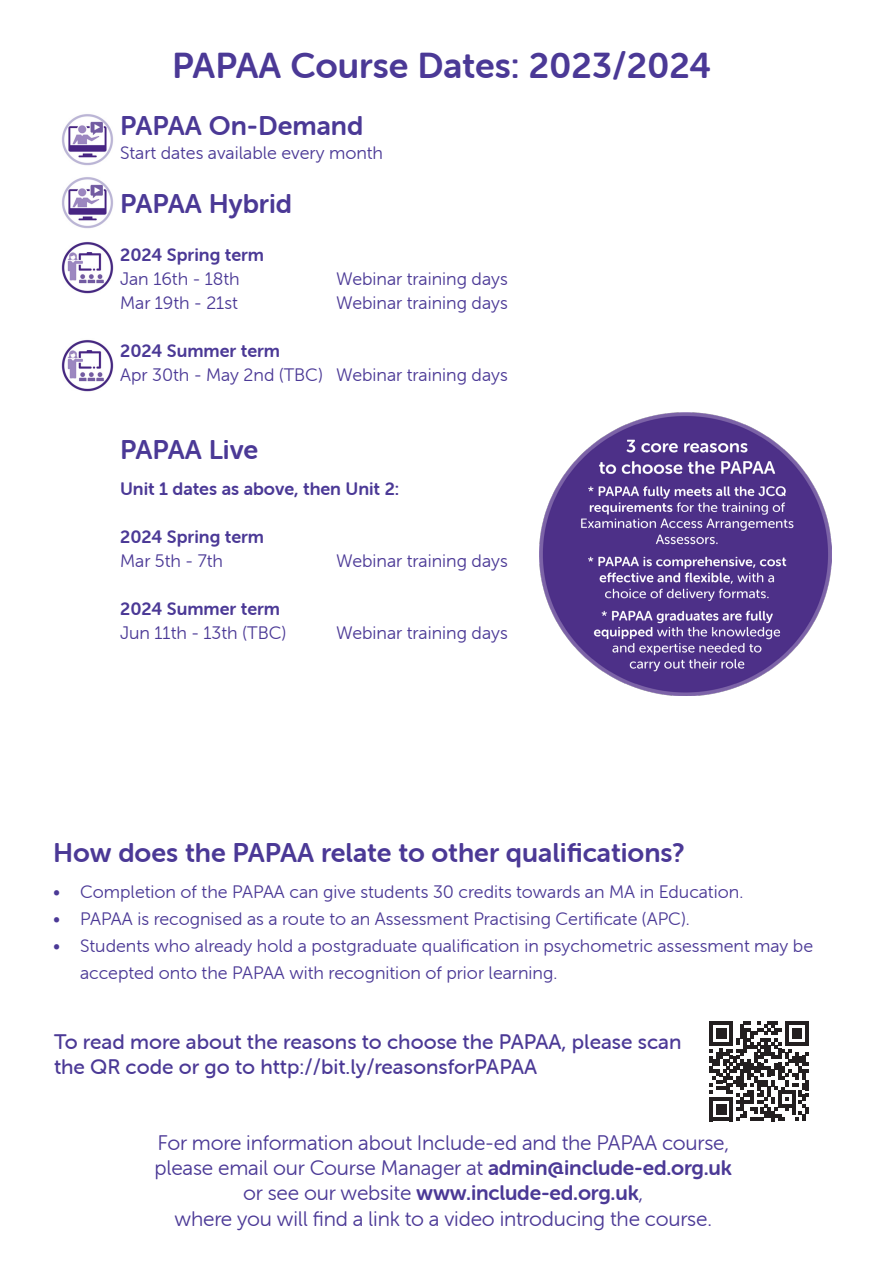
<style>
.page{position:relative;width:893px;height:1263px;background:#fff}
.page>*{position:absolute;margin:0;border:0;box-sizing:border-box;transform-origin:0 0}
.t1{font:36px "Museo Sans Rounded 700";color:#4b3996}
.t2{font:27px "Museo Sans Rounded 700";color:#4b3996}
.t3{font:21px "Museo Sans Rounded 300";letter-spacing:-.01em;color:#4b3996}
.t4{font:21px/25.2px "Museo Sans Rounded 500";color:#4b3996}
.t5{font:21px "Museo Sans Rounded 700";letter-spacing:-.01em;color:#4b3996}
.t6{font:18px/27px "Museo Sans Rounded 300";color:#4b3996}
.t7{font:18px "Museo Sans Rounded 700";color:#4b3996}
.s1{font-family:"Museo Sans Rounded 700"}
.s2{font-family:"Museo Sans Rounded 300"}
</style>
<div class="page">
<img style="left:61px;top:241px;width:53px;height:53px">
<svg style="left:709px;top:1021px;width:100px;height:100px"></svg>
<img style="left:539px;top:413px;width:292px;height:283px">
<img style="left:62px;top:114px;width:51px;height:52px">
<img style="left:62px;top:177px;width:51px;height:52px">
<img style="left:61px;top:339px;width:53px;height:53px">
<p class="t1" style="left:172px;top:45px;width:541px">PAPAA Course Dates: 2023/2024</p>
<p class="t2" style="left:120px;top:110px;width:245px">PAPAA On-Demand</p>
<p class="t6" style="left:120px;top:139px;width:264px">Start dates available every month</p>
<p class="t2" style="left:120px;top:188px;width:174px">PAPAA Hybrid</p>
<p class="t7" style="left:120px;top:245px;width:146px">2024 Spring term</p>
<p class="t6" style="left:120px;top:265px;width:121px">Jan 16th - 18th</p>
<p class="t6" style="left:336px;top:265px;width:173px">Webinar training days</p>
<p class="t6" style="left:120px;top:289px;width:119px">Mar 19th - 21st</p>
<p class="t6" style="left:336px;top:289px;width:173px">Webinar training days</p>
<p class="t7" style="left:120px;top:341px;width:161px">2024 Summer term</p>
<p class="t6" style="left:120px;top:361px;width:389px">Apr 30th - May 2nd (TBC) Webinar training days</p>
<p class="t2" style="left:120px;top:434px;width:140px">PAPAA Live</p>
<p class="t7" style="left:120px;top:479px;width:281px">Unit 1 dates as above, then Unit 2:</p>
<p class="t7" style="left:120px;top:527px;width:146px">2024 Spring term</p>
<p class="t6" style="left:120px;top:547px;width:104px">Mar 5th - 7th</p>
<p class="t6" style="left:336px;top:547px;width:173px">Webinar training days</p>
<p class="t7" style="left:120px;top:599px;width:161px">2024 Summer term</p>
<p class="t6" style="left:120px;top:619px;width:168px">Jun 11th - 13th (TBC)</p>
<p class="t6" style="left:336px;top:619px;width:173px">Webinar training days</p>
<p class="t2" style="left:53px;top:838px;width:633px">How does the PAPAA relate to other qualifications?</p>
<p class="t6" style="left:53px;top:879px;width:692px">• Completion of the PAPAA can give students 30 credits towards an MA in Education.</p>
<p class="t6" style="left:53px;top:906px;width:638px">• PAPAA is recognised as a route to an Assessment Practising Certificate (APC).</p>
<p class="t6" style="left:80px;top:933px;width:735px;text-indent:-27px">• Students who already hold a postgraduate qualification in psychometric assessment may be accepted onto the PAPAA with recognition of prior learning.</p>
<p class="t4" style="left:54px;top:1029px;width:629px">To read more about the reasons to choose the PAPAA, please scan the QR code or go to http://bit.ly/reasonsforPAPAA</p>
<p class="t3" style="left:157px;top:1131px;width:573px">For more information about Include-ed and the PAPAA course,</p>
<p class="t3" style="left:154px;top:1156px;width:579px">please email our Course Manager at <span class="s1">admin@include-ed.org.uk</span></p>
<p class="t5" style="left:243px;top:1181px;width:402px"><span class="s2">or see our website</span> www.include-ed.org.uk<span class="s2">,</span></p>
<p class="t3" style="left:175px;top:1207px;width:539px">where you will find a link to a video introducing the course.</p>
</div>
